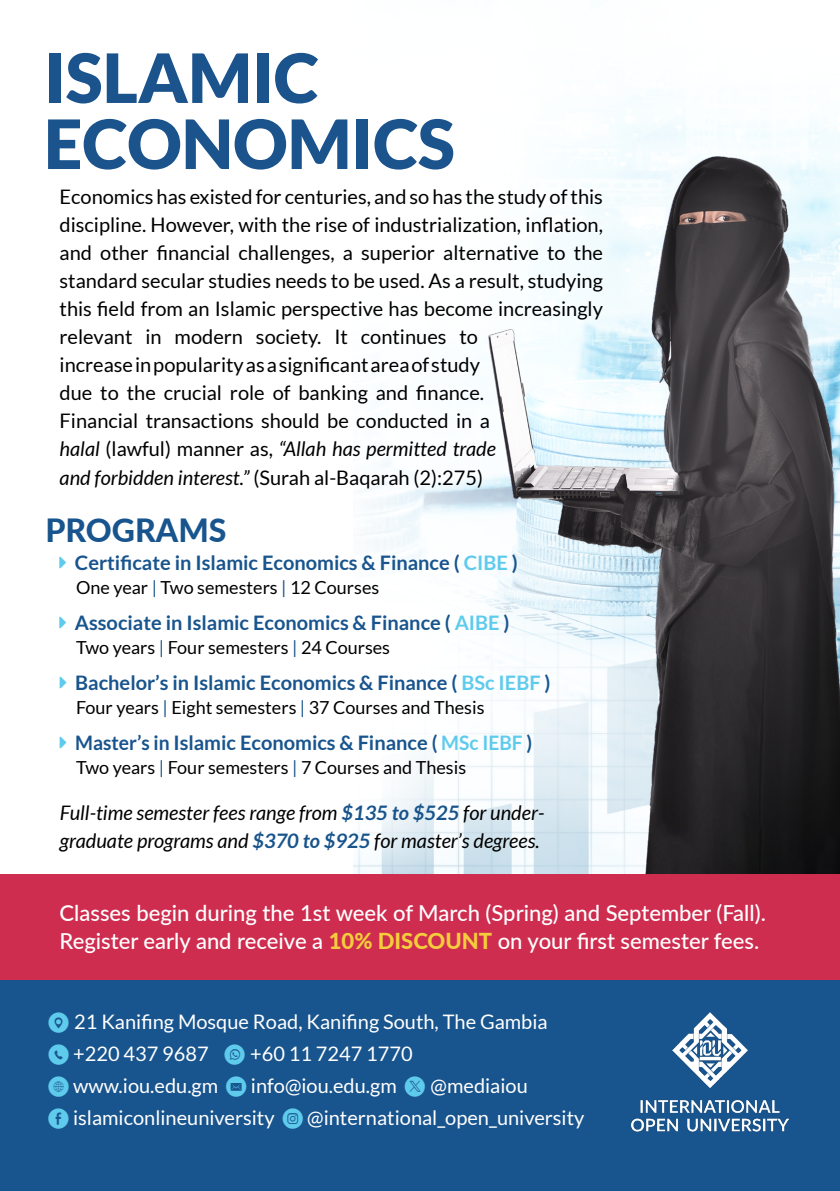
<style>
.page{position:relative;width:840px;height:1191px;background:#fff}
.page>*{position:absolute;margin:0;border:0;box-sizing:border-box;transform-origin:0 0}
.t1{font:900 68px/66px "Lato";color:#1b538d}
.t2{font:800 32px "Lato";color:#18548d}
.t3{font:500 22px/28px "Lato";color:#fff}
.t4{font:20px/28px "Lato";color:#000}
.t5{font:20px/32px "Lato";color:#fff}
.t6{font:700 20px "Lato";color:#18548d}
.t7{font:italic 20px/28px "Lato";color:#000}
.t8{font:700 20px "Lato";color:#18548d;scale:.96 1}
.t9{font:18px "Lato";color:#000}
.s1{font-style:italic}
.s2{color:#5fcbec}
.s3{color:#18548d}
.s4{font-weight:700;color:#18548c}
.s5{font-weight:800;color:#f4cd3c}
.s6{font-family:"Social Media Circled";color:#5fcbec}
</style>
<div class="page">
<svg style="left:353px;top:95px;width:486px;height:779px"></svg>
<div style="left:0;top:980px;width:839px;height:211px;background:#18548d"></div>
<img style="left:631px;top:1012px;width:157px;height:120px">
<img style="left:476px;top:145px;width:363px;height:729px">
<div style="left:0;top:874px;width:839px;height:106px;background:#cf2d50"></div>
<h1 class="t1" style="left:44px;top:44px;width:412px">ISLAMIC<br>ECONOMICS</h1>
<p class="t4" style="left:60px;top:183px;width:544px">Economics has existed for centuries, and so has the study of this discipline. However, with the rise of industrialization, inflation, and other financial challenges, a superior alternative to the standard secular studies needs to be used. As a result, studying this field from an Islamic perspective has become increasingly relevant in modern society. It continues to<br>increase in popularity as a significant area of study<br>due to the crucial role of banking and finance.<br>Financial transactions should be conducted in a<br><span class="s1">halal</span> (lawful) manner as, <span class="s1">“Allah has permitted trade<br>and forbidden interest.”</span> (Surah al-Baqarah (2):275)</p>
<h2 class="t2" style="left:45px;top:506px;width:182px">PROGRAMS</h2>
<p class="t6" style="left:75px;top:551px;width:444px">Certificate in Islamic Economics &amp; Finance ( <span class="s2">CIBE</span> )</p>
<p class="t9" style="left:76px;top:577px;width:304px">One year <span class="s3">|</span> Two semesters <span class="s3">|</span> 12 Courses</p>
<p class="t6" style="left:75px;top:611px;width:436px">Associate in Islamic Economics &amp; Finance ( <span class="s2">AIBE</span> )</p>
<p class="t9" style="left:76px;top:637px;width:315px">Two years <span class="s3">|</span> Four semesters <span class="s3">|</span> 24 Courses</p>
<p class="t6" style="left:75px;top:671px;width:476px">Bachelor’s in Islamic Economics &amp; Finance ( <span class="s2">BSc IEBF</span> )</p>
<p class="t9" style="left:76px;top:697px;width:409px">Four years <span class="s3">|</span> Eight semesters <span class="s3">|</span> 37 Courses and Thesis</p>
<p class="t8" style="left:75px;top:731px;width:477px">Master’s in Islamic Economics &amp; Finance ( <span class="s2">MSc IEBF</span> )</p>
<p class="t9" style="left:76px;top:757px;width:391px">Two years <span class="s3">|</span> Four semesters <span class="s3">|</span> 7 Courses and Thesis</p>
<p class="t7" style="left:60px;top:799px;width:486px">Full-time semester fees range from <span class="s4">$135 to $525</span> for under&shy;graduate programs and <span class="s4">$370 to $925</span> for master’s degrees.</p>
<p class="t3" style="left:60px;top:898px;width:707px">Classes begin during the 1st week of March (Spring) and September (Fall).<br>Register early and receive a <span class="s5">10% DISCOUNT</span> on your first semester fees.</p>
<p class="t3" style="left:195px;top:898px;width:372px">in March (Spring) and September (Fall .</p>
<p class="t3" style="left:744px;top:926px;width:7px">.</p>
<p class="t5" style="left:48px;top:1005px;width:537px"><span class="s6">9</span> 21 Kanifing Mosque Road, Kanifing South, The Gambia<br><span class="s6">m</span> +220 437 9687 <span class="s6">L</span> +60 11 7247 1770<br><span class="s6">K</span> www.iou.edu.gm <span class="s6">k</span> info@iou.edu.gm <span class="s6">D</span> @mediaiou<br><span class="s6">E</span> islamiconlineuniversity <span class="s6">Q</span> @international_open_university</p>
</div>
